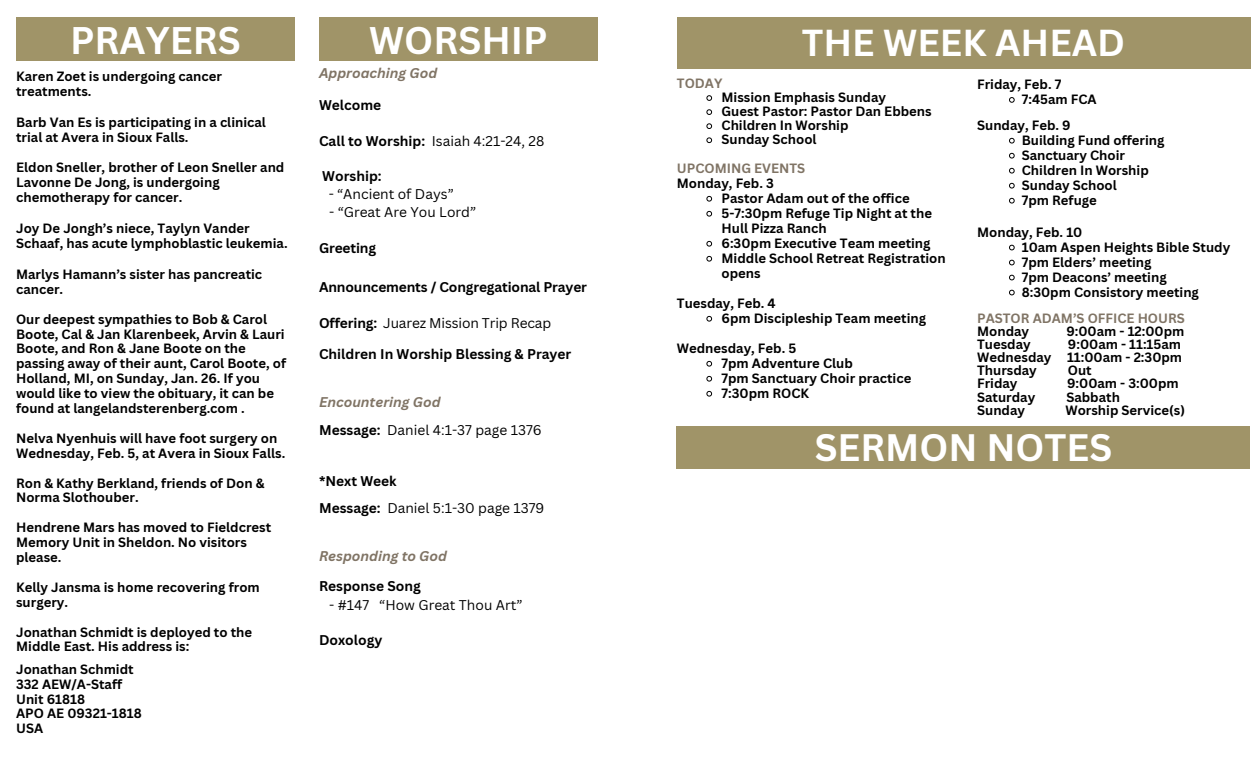
<style>
.page{position:relative;width:1260px;height:765px;background:#fff}
.page>*{position:absolute;margin:0;border:0;box-sizing:border-box;transform-origin:0 0}
.t1{font:700 37.5px "Canva Sans";color:#fff}
.t2{font:700 37.25px "Canva Sans";color:#fff}
.t3{font:700 36.62px "Canva Sans";color:#fff}
.t4{font:13.75px "Canva Sans";color:#000}
.t5{font:700 13.75px "Canva Sans";color:#000}
.t6{font:italic 700 13.75px/30.1px "Canva Sans";color:#807465}
.t7{font:700 13.12px/14.9px "Canva Sans";color:#000}
.t8{font:700 13.12px/15px "Canva Sans";color:#807465}
.s1{font-weight:700}
.s2{font-style:normal;color:#000}
.s3{color:#000}
</style>
<div class="page">
<div style="left:677px;top:17px;width:573px;height:51px;background:#a09468"></div>
<div style="left:16px;top:17px;width:279px;height:44px;background:#a09468"></div>
<div style="left:319px;top:17px;width:279px;height:44px;background:#a09468"></div>
<svg style="left:706px;top:95px;width:7px;height:6px"></svg>
<svg style="left:706px;top:109px;width:7px;height:6px"></svg>
<svg style="left:706px;top:123px;width:7px;height:6px"></svg>
<svg style="left:706px;top:137px;width:7px;height:7px"></svg>
<div style="left:677px;top:426px;width:573px;height:43px;background:#a09468"></div>
<svg style="left:1009px;top:97px;width:6px;height:6px"></svg>
<svg style="left:1009px;top:138px;width:6px;height:6px"></svg>
<svg style="left:1009px;top:153px;width:6px;height:6px"></svg>
<svg style="left:1009px;top:168px;width:6px;height:6px"></svg>
<svg style="left:1009px;top:183px;width:6px;height:6px"></svg>
<svg style="left:1009px;top:198px;width:6px;height:6px"></svg>
<svg style="left:1009px;top:245px;width:6px;height:5px"></svg>
<svg style="left:1009px;top:260px;width:6px;height:5px"></svg>
<svg style="left:1009px;top:275px;width:6px;height:5px"></svg>
<svg style="left:1009px;top:290px;width:6px;height:5px"></svg>
<svg style="left:706px;top:195px;width:7px;height:7px"></svg>
<svg style="left:706px;top:210px;width:7px;height:7px"></svg>
<svg style="left:706px;top:240px;width:7px;height:7px"></svg>
<svg style="left:706px;top:255px;width:7px;height:7px"></svg>
<svg style="left:706px;top:315px;width:7px;height:7px"></svg>
<svg style="left:706px;top:360px;width:7px;height:7px"></svg>
<svg style="left:706px;top:375px;width:7px;height:7px"></svg>
<svg style="left:706px;top:390px;width:7px;height:7px"></svg>
<h3 class="t1" style="left:70px;top:14px;width:172px">PRAYERS</h3>
<h3 class="t1" style="left:369px;top:14px;width:180px">WORSHIP</h3>
<h1 class="t3" style="left:802px;top:17px;width:325px">THE WEEK AHEAD</h1>
<h3 class="t7" style="left:16px;top:68px;width:207px">Karen Zoet is undergoing cancer treatments.</h3>
<h3 class="t7" style="left:16px;top:114px;width:251px">Barb Van Es is participating in a clinical trial at Avera in Sioux Falls.</h3>
<h3 class="t7" style="left:16px;top:160px;width:270px">Eldon Sneller, brother of Leon Sneller and<br>Lavonne De Jong, is undergoing chemotherapy for cancer.</h3>
<h3 class="t7" style="left:16px;top:221px;width:273px">Joy De Jongh’s niece, Taylyn Vander<br>Schaaf, has acute lymphoblastic leukemia.</h3>
<h3 class="t7" style="left:16px;top:266px;width:248px">Marlys Hamann’s sister has pancreatic cancer.</h3>
<h3 class="t7" style="left:16px;top:311px;width:272px">Our deepest sympathies to Bob &amp; Carol Boote, Cal &amp; Jan Klarenbeek, Arvin &amp; Lauri Boote, and Ron &amp; Jane Boote on the passing away of their aunt, Carol Boote, of Holland, MI, on Sunday, Jan. 26. If you would like to view the obituary, it can be found at langelandsterenberg.com .</h3>
<h3 class="t7" style="left:16px;top:430px;width:271px">Nelva Nyenhuis will have foot surgery on<br>Wednesday, Feb. 5, at Avera in Sioux Falls.</h3>
<h3 class="t7" style="left:16px;top:475px;width:250px">Ron &amp; Kathy Berkland, friends of Don &amp;<br>Norma Slothouber.</h3>
<h3 class="t7" style="left:16px;top:520px;width:257px">Hendrene Mars has moved to Fieldcrest<br>Memory Unit in Sheldon. No visitors please.</h3>
<h3 class="t7" style="left:16px;top:579px;width:245px">Kelly Jansma is home recovering from surgery.</h3>
<h1 class="t7" style="left:16px;top:624px;width:238px">Jonathan Schmidt is deployed to the<br>Middle East. His address is:</h1>
<h3 class="t7" style="left:16px;top:661px;width:127px">Jonathan Schmidt<br>332 AEW/A-Staff<br>Unit 61818<br>APO AE 09321-1818<br>USA</h3>
<h3 class="t6" style="left:319px;top:57px;width:120px">Approaching God</h3>
<h3 class="t5" style="left:319px;top:95px;width:64px">Welcome</h3>
<p class="t4" style="left:319px;top:131px;width:227px"><span class="s1">Call to Worship:</span> Isaiah 4:21-24, 28</p>
<p class="t5" style="left:322px;top:167px;width:61px">Worship:</p>
<h3 class="t4" style="left:329px;top:184px;width:127px">- “Ancient of Days”</h3>
<h3 class="t4" style="left:329px;top:202px;width:149px">- “Great Are You Lord”</h3>
<p class="t5" style="left:319px;top:239px;width:59px">Greeting</p>
<h3 class="t5" style="left:319px;top:277px;width:270px">Announcements / Congregational Prayer</h3>
<h3 class="t4" style="left:319px;top:313px;width:234px"><span class="s1">Offering:</span> Juarez Mission Trip Recap</h3>
<p class="t5" style="left:319px;top:344px;width:254px">Children In Worship Blessing &amp; Prayer</p>
<p class="t6" style="left:319px;top:387px;width:123px">Encountering God</p>
<p class="t4" style="left:319px;top:420px;width:224px"><span class="s1">Message:</span> Daniel 4:1-37 page 1376</p>
<h3 class="t5" style="left:319px;top:471px;width:79px">*Next Week</h3>
<h1 class="t5" style="left:319px;top:499px;width:63px">Message:</h1>
<h2 class="t4" style="left:387px;top:499px;width:159px">Daniel 5:1-30 page 1379</h2>
<h2 class="t6" style="left:319px;top:541px;width:129px">Responding to God<br><span class="s2">Response Song</span></h2>
<p class="t4" style="left:329px;top:596px;width:195px">- #147 “How Great Thou Art”</p>
<p class="t5" style="left:319px;top:631px;width:65px">Doxology</p>
<h3 class="t8" style="left:677px;top:76px;width:47px">TODAY</h3>
<h3 class="t7" style="left:977px;top:77px;width:86px">Friday, Feb. 7</h3>
<p class="t7" style="left:1022px;top:92px;width:76px">7:45am FCA</p>
<p class="t7" style="left:977px;top:117px;width:95px">Sunday, Feb. 9</p>
<p class="t7" style="left:1022px;top:132px;width:144px">Building Fund offering</p>
<p class="t7" style="left:1022px;top:147px;width:105px">Sanctuary Choir</p>
<h3 class="t7" style="left:1022px;top:162px;width:129px">Children In Worship</h3>
<p class="t7" style="left:1022px;top:177px;width:97px">Sunday School</p>
<h3 class="t7" style="left:1022px;top:192px;width:77px">7pm Refuge</h3>
<p class="t7" style="left:977px;top:224px;width:107px">Monday, Feb. 10</p>
<p class="t7" style="left:1022px;top:239px;width:210px">10am Aspen Heights Bible Study</p>
<p class="t7" style="left:1022px;top:254px;width:131px">7pm Elders’ meeting</p>
<h3 class="t7" style="left:1022px;top:269px;width:146px">7pm Deacons’ meeting</h3>
<p class="t7" style="left:1022px;top:284px;width:179px">8:30pm Consistory meeting</p>
<p class="t7" style="left:722px;top:90px;width:166px">Mission Emphasis Sunday</p>
<p class="t7" style="left:722px;top:104px;width:212px">Guest Pastor: Pastor Dan Ebbens</p>
<p class="t7" style="left:722px;top:118px;width:129px">Children In Worship</p>
<p class="t7" style="left:722px;top:132px;width:97px">Sunday School</p>
<h3 class="t8" style="left:677px;top:160px;width:130px">UPCOMING EVENTS<br><span class="s3">Monday, Feb. 3</span></h3>
<p class="t7" style="left:722px;top:190px;width:190px">Pastor Adam out of the office</p>
<p class="t7" style="left:722px;top:205px;width:212px">5-7:30pm Refuge Tip Night at the<br>Hull Pizza Ranch</p>
<p class="t7" style="left:722px;top:235px;width:211px">6:30pm Executive Team meeting</p>
<p class="t7" style="left:722px;top:250px;width:226px">Middle School Retreat Registration opens</p>
<p class="t7" style="left:677px;top:295px;width:100px">Tuesday, Feb. 4</p>
<h3 class="t7" style="left:722px;top:310px;width:206px">6pm Discipleship Team meeting</h3>
<p class="t7" style="left:677px;top:340px;width:121px">Wednesday, Feb. 5</p>
<p class="t7" style="left:722px;top:355px;width:133px">7pm Adventure Club</p>
<p class="t7" style="left:722px;top:370px;width:191px">7pm Sanctuary Choir practice</p>
<p class="t7" style="left:722px;top:385px;width:89px">7:30pm ROCK</p>
<h3 class="t8" style="left:977px;top:311px;width:209px;line-height:13.1px">PASTOR ADAM’S OFFICE HOURS<br><span class="s3">Monday</span></h3>
<h3 class="t7" style="left:1066px;top:323px;width:120px">9:00am - 12:00pm</h3>
<h3 class="t7" style="left:977px;top:336px;width:55px">Tuesday</h3>
<h3 class="t7" style="left:977px;top:337px;width:207px;line-height:13.1px;text-align:justify;text-indent:91px">9:00am - 11:15am Wednesday 11:00am - 2:30pm Thursday</h3>
<h3 class="t7" style="left:1068px;top:363px;width:25px">Out</h3>
<h3 class="t7" style="left:977px;top:376px;width:42px">Friday</h3>
<h3 class="t7" style="left:1067px;top:376px;width:113px">9:00am - 3:00pm</h3>
<h3 class="t7" style="left:977px;top:389px;width:60px">Saturday</h3>
<h3 class="t7" style="left:1066px;top:389px;width:55px">Sabbath</h3>
<h3 class="t7" style="left:977px;top:402px;width:49px">Sunday</h3>
<h1 class="t7" style="left:1065px;top:402px;width:121px">Worship Service(s)</h1>
<p class="t2" style="left:815px;top:421px;width:299px">SERMON NOTES</p>
</div>
